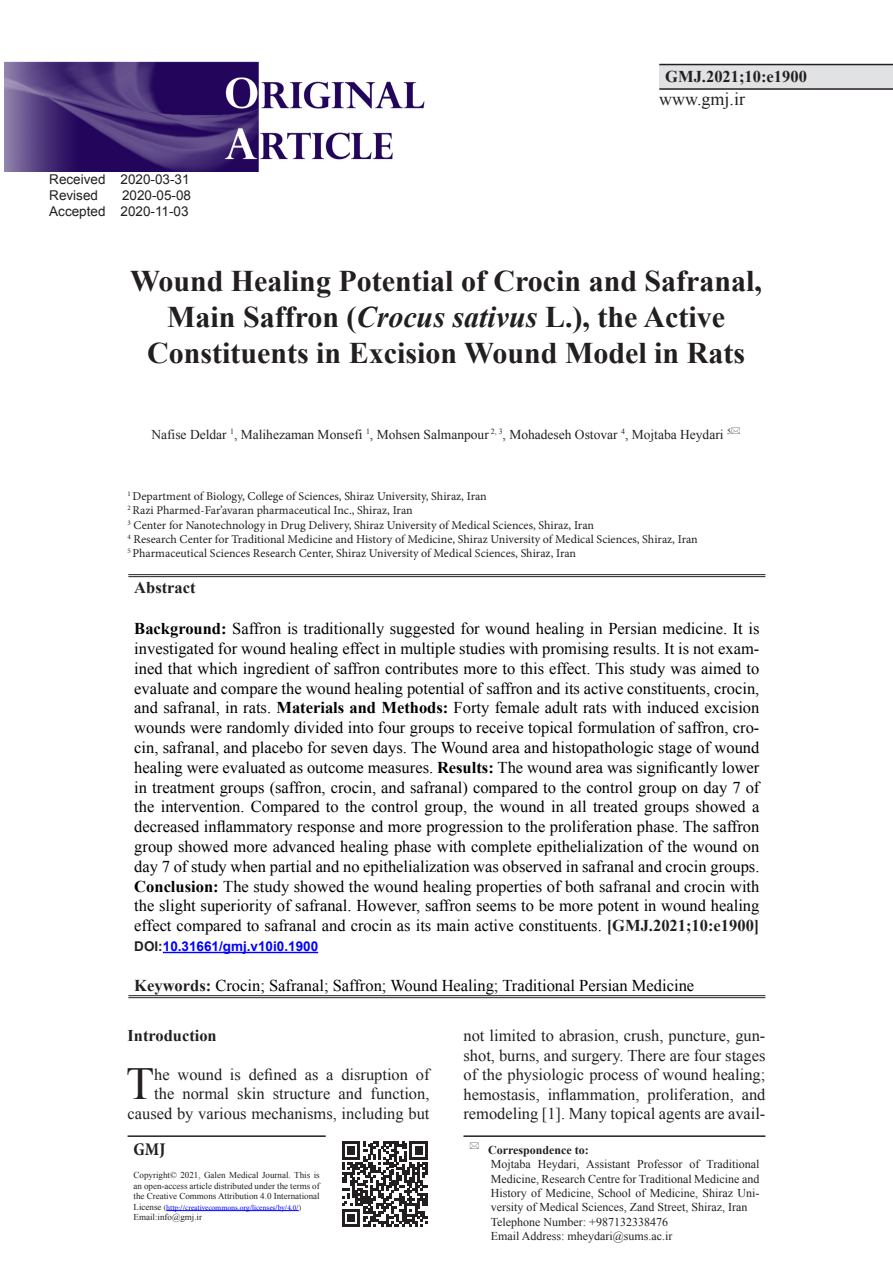
<style>
.page{position:relative;width:893px;height:1263px;background:#fff}
.page>*{position:absolute;margin:0;border:0;box-sizing:border-box;transform-origin:0 0}
.t1{font:45.9px "Times New Roman";color:#231f20}
.t2{font:700 30px/36px "Times New Roman";color:#231f20;text-align:center}
.t3{font:18px "Times New Roman";color:#231f20}
.t4{font:700 condensed 18px "Minion Pro";color:#231f20}
.t5{font:16.5px/19.8px "Times New Roman";color:#000;text-align:justify}
.t6{font:16.5px/19.5px "Times New Roman";color:#231f20;text-align:right}
.t7{font:700 16.5px "Times New Roman";color:#231f20}
.t8{font:13.5px "Times New Roman";color:#231f20}
.t9{font:13.5px/16.2px "Arial";color:#231f20}
.t10{font:700 13.5px "Arial";color:#00f}
.t11{font:12px/14.4px "Minion Pro";color:#231f20}
.t12{font:12px/14.4px "Times New Roman";color:#231f20}
.t13{font:700 12px "Times New Roman";color:#231f20}
.t14{font:9px/10.5px "Times New Roman";color:#231f20;text-align:justify}
.t15{font:7.5px "Minion Pro";letter-spacing:-.005em;color:#00f}
.s1{font-style:italic}
.s2{font-weight:700}
.s3{font-weight:700;color:#231f20}
.s4{color:#231f20}
.s5{font-family:"Times New Roman";font-size:9px;color:#231f20}
.s6{font-family:"Times New Roman";color:#231f20}
</style>
<div class="page">
<div style="left:659px;top:65px;width:234px;height:24px;background:#e1e2e4"></div>
<hr style="left:659px;top:64px;width:234px;height:1px;background:#231f20">
<hr style="left:659px;top:88px;width:234px;height:2px;background:#231f20">
<hr style="left:463px;top:1135px;width:302px;height:2px;background:#231f20">
<hr style="left:128px;top:1135px;width:198px;height:2px;background:#231f20">
<hr style="left:166px;top:1210px;width:133px;height:1px;background:#00f">
<svg style="left:342px;top:1141px;width:86px;height:86px"></svg>
<hr style="left:128px;top:574px;width:637px;height:1px;background:#231f20">
<hr style="left:128px;top:576px;width:637px;height:1px;background:#231f20">
<hr style="left:128px;top:995px;width:637px;height:1px;background:#231f20">
<hr style="left:128px;top:997px;width:637px;height:1px;background:#231f20">
<hr style="left:163px;top:952px;width:155px;height:1px;background:#00f">
<img style="left:4px;top:61px;width:421px;height:110px">
<p class="t9" style="left:49px;top:171px;width:142px">Received 2020-03-31<br>Revised</p>
<p class="t9" style="left:49px;top:187px;width:143px;text-align:right">2020-05-08<br>Accepted 2020-11-03</p>
<p class="t7" style="left:665px;top:64px;width:143px">GMJ.2021;10:e1900</p>
<p class="t3" style="left:659px;top:87px;width:87px">www.gmj.ir</p>
<h2 class="t2" style="left:130px;top:262px;width:634px">Wound Healing Potential of Crocin and Safranal,<br>Main Saffron (<span class="s1">Crocus sativus</span> L.), the Active<br>Constituents in Excision Wound Model in Rats</h2>
<p class="t8" style="left:151px;top:425px;width:581px">Nafise Deldar <sup>1</sup>, Malihezaman Monsefi <sup>1</sup>, Mohsen Salmanpour <sup>2,</sup> <sup>3</sup>, Mohadeseh Ostovar <sup>4</sup>, Mojtaba Heydari <sup>5</sup></p>
<p class="t11" style="left:128px;top:489px;width:572px"><sup>1</sup> Department of Biology, College of Sciences, Shiraz University, Shiraz, Iran<br><sup>2</sup> Razi Pharmed-Far’avaran pharmaceutical Inc., Shiraz, Iran<br><sup>3</sup> Center for Nanotechnology in Drug Delivery, Shiraz University of Medical Sciences, Shiraz, Iran<br><sup>4</sup> Research Center for Traditional Medicine and History of Medicine, Shiraz University of Medical Sciences, Shiraz, Iran <sup>5</sup> Pharmaceutical Sciences Research Center, Shiraz University of Medical Sciences, Shiraz, Iran</p>
<p class="t7" style="left:134px;top:575px;width:63px">Abstract</p>
<p class="t5" style="left:134px;top:618px;width:627px"><span class="s2">Background:</span> Saffron is traditionally suggested for wound healing in Persian medicine. It is investigated for wound healing effect in multiple studies with promising results. It is not exam&shy;ined that which ingredient of saffron contributes more to this effect. This study was aimed to evaluate and compare the wound healing potential of saffron and its active constituents, crocin, and safranal, in rats. <span class="s2">Materials and Methods:</span> Forty female adult rats with induced excision wounds were randomly divided into four groups to receive topical formulation of saffron, cro&shy;cin, safranal, and placebo for seven days. The Wound area and histopathologic stage of wound healing were evaluated as outcome measures. <span class="s2">Results:</span> The wound area was significantly lower in treatment groups (saffron, crocin, and safranal) compared to the control group on day 7 of the intervention. Compared to the control group, the wound in all treated groups showed a decreased inflammatory response and more progression to the proliferation phase. The saffron group showed more advanced healing phase with complete epithelialization of the wound on day 7 of study when partial and no epithelialization was observed in safranal and crocin groups.<br><span class="s2">Conclusion:</span> The study showed the wound healing properties of both safranal and crocin with the slight superiority of safranal. However, saffron seems to be more potent in wound healing effect compared to safranal and crocin as its main active constituents. <span class="s3">[GMJ.2021;10:e1900]</span></p>
<p class="t10" style="left:134px;top:937px;width:185px"><span class="s4">DOI:</span>10.31661/gmj.v10i0.1900</p>
<p class="t5" style="left:134px;top:975px;width:561px"><span class="s3">Keywords:</span> Crocin; Safranal; Saffron; Wound Healing; Traditional Persian Medicine</p>
<p class="t7" style="left:128px;top:1023px;width:91px">Introduction</p>
<h1 class="t1" style="left:126px;top:1052px;width:30px">T</h1>
<p class="t6" style="left:463px;top:1025px;width:303px;text-align:justify">not limited to abrasion, crush, puncture, gun&shy;shot, burns, and surgery. There are four stages of the physiologic process of wound healing; hemostasis, inflammation, proliferation, and remodeling [1]. Many topical agents are avail-</p>
<p class="t6" style="left:128px;top:1064px;width:303px">he wound is defined as a disruption of<br>the normal skin structure and function, caused by various mechanisms, including but</p>
<p class="t4" style="left:134px;top:1137px;width:33px">GMJ</p>
<p class="t14" style="left:134px;top:1170px;width:188px">Copyright© 2021, Galen Medical Journal. This is an open-access article distributed under the terms of the Creative Commons Attribution 4.0 International</p>
<p class="t15" style="left:134px;top:1202px;width:169px"><span class="s5">License</span> <span class="s6">(</span>http://creativecommons.org/licenses/by/4.0/<span class="s6">)</span></p>
<p class="t14" style="left:134px;top:1212px;width:70px">Email:info@gmj.ir</p>
<p class="t13" style="left:488px;top:1141px;width:102px">Correspondence to:</p>
<p class="t12" style="left:491px;top:1156px;width:270px">Mojtaba Heydari, Assistant Professor of Traditional Medicine, Research Centre for Traditional Medicine and History of Medicine, School of Medicine, Shiraz Uni&shy;versity of Medical Sciences, Zand Street, Shiraz, Iran Telephone Number: +987132338476<br>Email Address: mheydari@sums.ac.ir</p>
</div>
